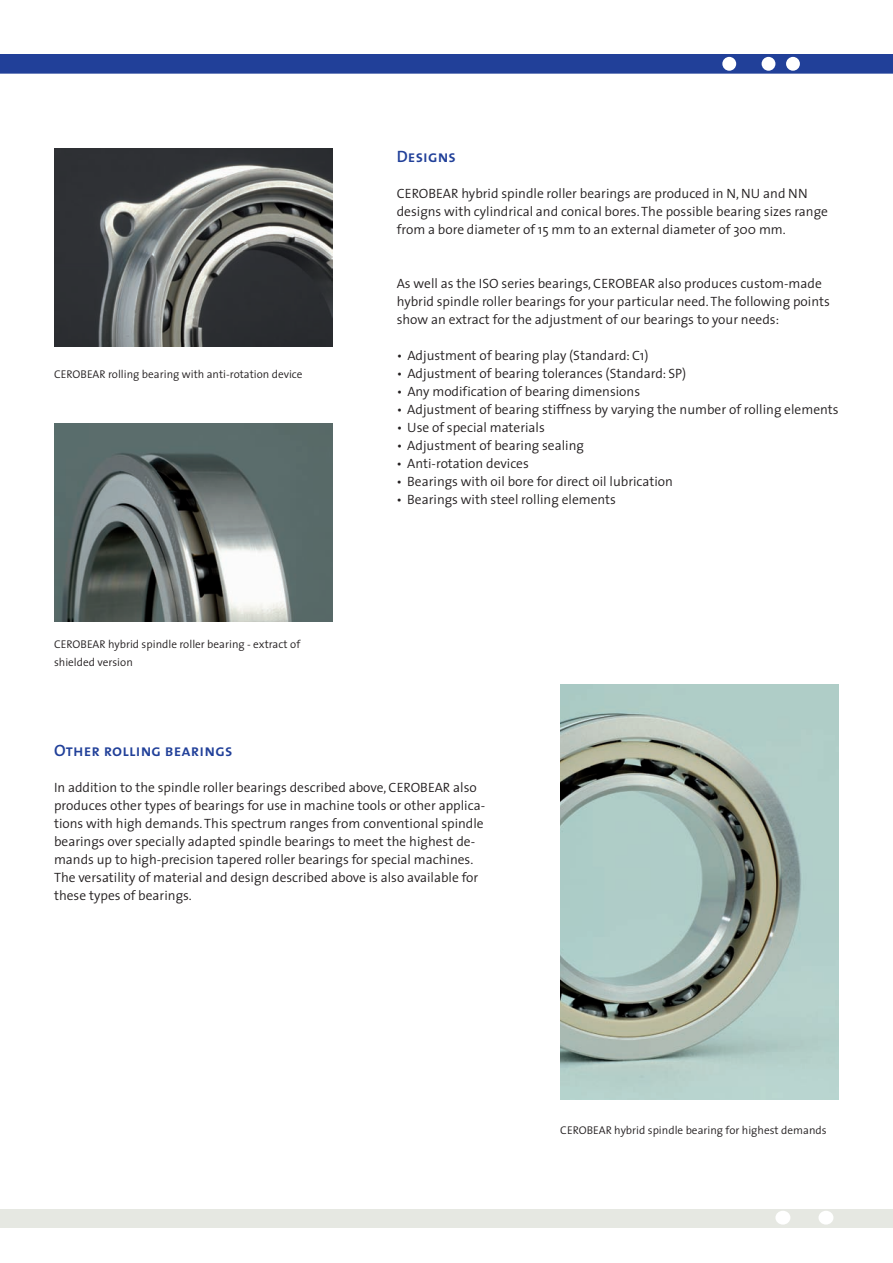
<style>
.page{position:relative;width:893px;height:1263px;background:#fff}
.page>*{position:absolute;margin:0;border:0;box-sizing:border-box;transform-origin:0 0}
.t1{font:16.5px "The Sans Semi Bold Caps";letter-spacing:.01em;color:#214099}
.t2{font:300 13.5px/18px "The Sans";color:#231f20}
.t3{font:300 11.25px/18px "The Sans";color:#231f20}
</style>
<div class="page">
<img style="left:54px;top:149px;width:278px;height:197px">
<img style="left:560px;top:685px;width:279px;height:414px">
<img style="left:54px;top:424px;width:278px;height:197px">
<div style="left:0;top:54px;width:893px;height:20px;background:#214099"></div>
<div style="left:722px;top:57px;width:14px;height:14px;background:#fff;border-radius:50%"></div>
<div style="left:786px;top:57px;width:14px;height:14px;background:#fff;border-radius:50%"></div>
<div style="left:762px;top:57px;width:13px;height:14px;background:#fff;border-radius:50%"></div>
<div style="left:1px;top:1209px;width:892px;height:18px;background:#e6e8e2"></div>
<div style="left:818px;top:1211px;width:15px;height:13px;background:#fff;border-radius:50%"></div>
<div style="left:775px;top:1211px;width:15px;height:13px;background:#fff;border-radius:50%"></div>
<p class="t3" style="left:54px;top:365px;width:250px">CEROBEAR rolling bearing with anti-rotation device</p>
<p class="t3" style="left:54px;top:635px;width:248px">CEROBEAR hybrid spindle roller bearing - extract of shielded version</p>
<p class="t1" style="left:397px;top:143px;width:61px">Designs</p>
<p class="t2" style="left:397px;top:184px;width:433px">CEROBEAR hybrid spindle roller bearings are produced in N, NU and NN designs with cylindrical and conical bores. The possible bearing sizes range from a bore diameter of 15 mm to an external diameter of 300 mm.</p>
<p class="t2" style="left:397px;top:274px;width:434px">As well as the ISO series bearings, CEROBEAR also produces custom-made hybrid spindle roller bearings for your particular need. The following points show an extract for the adjustment of our bearings to your needs:</p>
<p class="t2" style="left:397px;top:346px;width:253px">• Adjustment of bearing play (Standard: C1)</p>
<p class="t2" style="left:397px;top:364px;width:291px">• Adjustment of bearing tolerances (Standard: SP)</p>
<p class="t2" style="left:397px;top:382px;width:245px">• Any modification of bearing dimensions</p>
<p class="t2" style="left:397px;top:400px;width:443px">• Adjustment of bearing stiffness by varying the number of rolling elements</p>
<p class="t2" style="left:397px;top:418px;width:150px">• Use of special materials</p>
<p class="t2" style="left:397px;top:436px;width:189px">• Adjustment of bearing sealing</p>
<p class="t2" style="left:397px;top:454px;width:134px">• Anti-rotation devices</p>
<p class="t2" style="left:397px;top:472px;width:278px">• Bearings with oil bore for direct oil lubrication</p>
<p class="t2" style="left:397px;top:490px;width:221px">• Bearings with steel rolling elements</p>
<p class="t1" style="left:54px;top:737px;width:180px">Other rolling bearings</p>
<p class="t2" style="left:54px;top:778px;width:433px">In addition to the spindle roller bearings described above, CEROBEAR also produces other types of bearings for use in machine tools or other applica&shy;tions with high demands. This spectrum ranges from conventional spindle bearings over specially adapted spindle bearings to meet the highest de&shy;mands up to high-precision tapered roller bearings for special machines.<br>The versatility of material and design described above is also available for these types of bearings.</p>
<p class="t3" style="left:560px;top:1121px;width:268px">CEROBEAR hybrid spindle bearing for highest demands</p>
</div>
